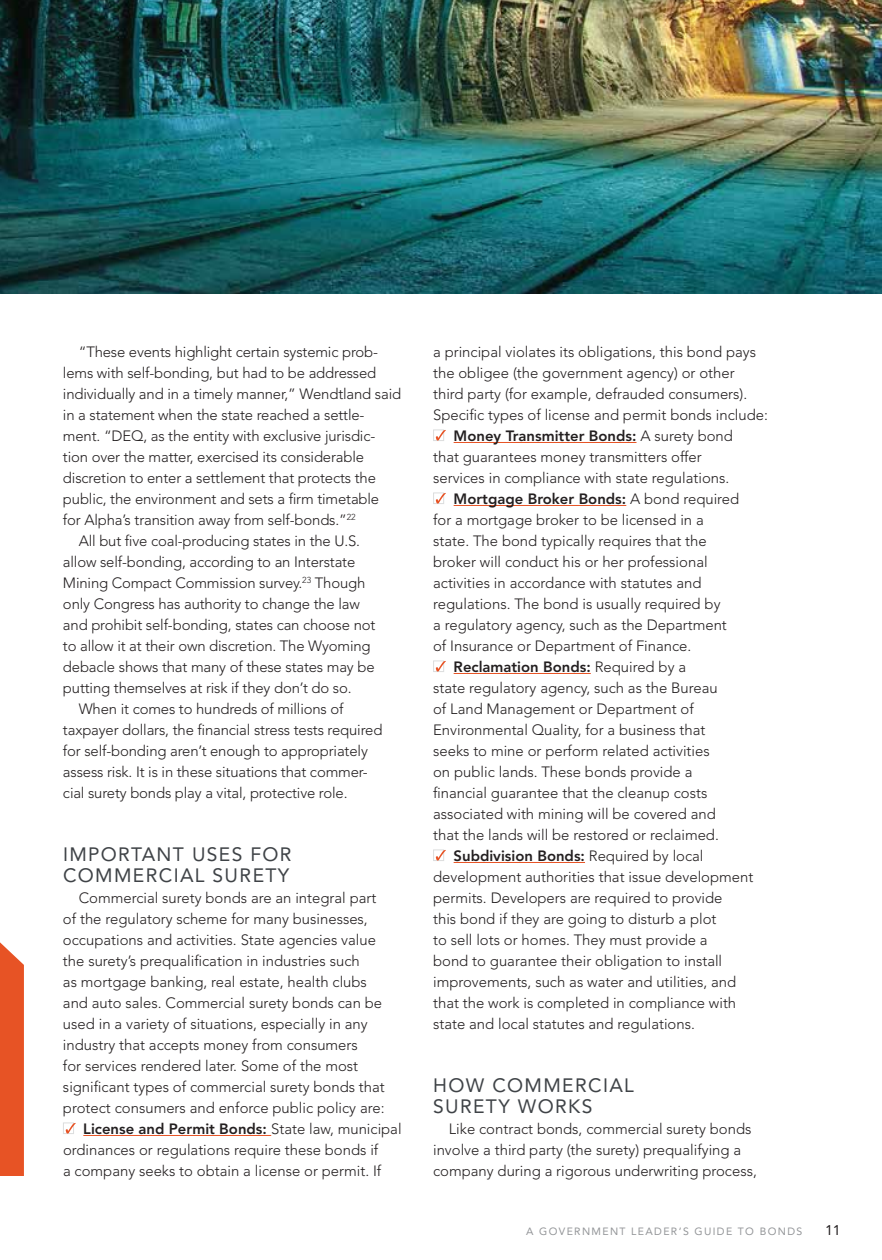
<style>
.page{position:relative;width:882px;height:1260px;background:#fff}
.page>*{position:absolute;margin:0;border:0;box-sizing:border-box;transform-origin:0 0}
.t1{font:19.25px/21px "Avenir";letter-spacing:.07em;color:#3f4347}
.t2{font:300 14.88px/21px "Avenir";color:#231f20}
.t3{font:800 14.88px "Avenir";color:#231f20}
.t4{font:14px "Avenir";color:#231f20}
.t5{font:10.5px "Avenir";letter-spacing:.13em;color:#939598}
.s1{font-weight:300}
</style>
<div class="page">
<svg style="left:0;top:942px;width:24px;height:234px"></svg>
<img style="left:0;top:0;width:882px;height:294px">
<hr style="left:83px;top:1135px;width:188px;height:1px;background:#e75325">
<div style="left:63px;top:1122px;width:11px;height:12px;border:1px solid #dcddde"></div>
<svg style="left:66px;top:1123px;width:10px;height:11px"></svg>
<hr style="left:454px;top:442px;width:183px;height:1px;background:#e75325">
<hr style="left:454px;top:505px;width:172px;height:1px;background:#e75325">
<hr style="left:454px;top:673px;width:137px;height:1px;background:#e75325">
<hr style="left:454px;top:862px;width:131px;height:1px;background:#e75325">
<div style="left:433px;top:429px;width:11px;height:12px;border:1px solid #dcddde"></div>
<svg style="left:436px;top:430px;width:10px;height:11px"></svg>
<div style="left:433px;top:492px;width:11px;height:12px;border:1px solid #dcddde"></div>
<svg style="left:436px;top:493px;width:10px;height:11px"></svg>
<div style="left:433px;top:660px;width:11px;height:12px;border:1px solid #dcddde"></div>
<svg style="left:436px;top:661px;width:10px;height:11px"></svg>
<div style="left:433px;top:849px;width:11px;height:12px;border:1px solid #dcddde"></div>
<svg style="left:436px;top:850px;width:10px;height:11px"></svg>
<p class="t2" style="left:79px;top:341px;width:301px">“These events highlight certain systemic prob-</p>
<p class="t2" style="left:63px;top:362px;width:315px">lems with self-bonding, but had to be addressed</p>
<p class="t2" style="left:63px;top:383px;width:340px">individually and in a timely manner,” Wendtland said</p>
<p class="t2" style="left:63px;top:404px;width:303px">in a statement when the state reached a settle-</p>
<p class="t2" style="left:63px;top:425px;width:314px">ment. “DEQ, as the entity with exclusive jurisdic-</p>
<p class="t2" style="left:63px;top:446px;width:303px">tion over the matter, exercised its considerable</p>
<p class="t2" style="left:63px;top:467px;width:314px">discretion to enter a settlement that protects the</p>
<p class="t2" style="left:63px;top:488px;width:318px">public, the environment and sets a firm timetable</p>
<p class="t2" style="left:63px;top:509px;width:294px">for Alpha’s transition away from self-bonds.”<sup>22</sup></p>
<p class="t2" style="left:79px;top:530px;width:283px">All but five coal-producing states in the U.S.</p>
<p class="t2" style="left:63px;top:551px;width:294px">allow self-bonding, according to an Interstate</p>
<p class="t2" style="left:63px;top:572px;width:304px">Mining Compact Commission survey.<sup>23</sup> Though</p>
<p class="t2" style="left:63px;top:593px;width:298px">only Congress has authority to change the law</p>
<p class="t2" style="left:63px;top:614px;width:314px">and prohibit self-bonding, states can choose not</p>
<p class="t2" style="left:63px;top:635px;width:309px">to allow it at their own discretion. The Wyoming</p>
<p class="t2" style="left:63px;top:656px;width:313px">debacle shows that many of these states may be</p>
<p class="t2" style="left:63px;top:677px;width:290px">putting themselves at risk if they don’t do so.</p>
<p class="t2" style="left:79px;top:698px;width:266px">When it comes to hundreds of millions of</p>
<p class="t2" style="left:63px;top:719px;width:321px">taxpayer dollars, the financial stress tests required</p>
<p class="t2" style="left:63px;top:740px;width:306px">for self-bonding aren’t enough to appropriately</p>
<p class="t2" style="left:63px;top:761px;width:306px">assess risk. It is in these situations that commer-</p>
<p class="t2" style="left:63px;top:782px;width:286px">cial surety bonds play a vital, protective role.</p>
<p class="t1" style="left:63px;top:844px;width:230px">IMPORTANT USES FOR<br>COMMERCIAL SURETY</p>
<p class="t2" style="left:79px;top:887px;width:299px">Commercial surety bonds are an integral part</p>
<p class="t2" style="left:63px;top:908px;width:306px">of the regulatory scheme for many businesses,</p>
<p class="t2" style="left:63px;top:929px;width:315px">occupations and activities. State agencies value</p>
<p class="t2" style="left:63px;top:950px;width:298px">the surety’s prequalification in industries such</p>
<p class="t2" style="left:63px;top:971px;width:305px">as mortgage banking, real estate, health clubs</p>
<p class="t2" style="left:63px;top:992px;width:321px">and auto sales. Commercial surety bonds can be</p>
<p class="t2" style="left:63px;top:1013px;width:306px">used in a variety of situations, especially in any</p>
<p class="t2" style="left:63px;top:1034px;width:296px">industry that accepts money from consumers</p>
<p class="t2" style="left:63px;top:1055px;width:297px">for services rendered later. Some of the most</p>
<p class="t2" style="left:63px;top:1076px;width:323px">significant types of commercial surety bonds that</p>
<p class="t2" style="left:63px;top:1097px;width:323px">protect consumers and enforce public policy are:</p>
<p class="t3" style="left:83px;top:1120px;width:320px">License and Permit Bonds: <span class="s1">State law, municipal</span></p>
<p class="t2" style="left:63px;top:1139px;width:317px">ordinances or regulations require these bonds if</p>
<p class="t2" style="left:63px;top:1160px;width:320px">a company seeks to obtain a license or permit. If</p>
<p class="t2" style="left:433px;top:341px;width:324px">a principal violates its obligations, this bond pays</p>
<p class="t2" style="left:433px;top:362px;width:303px">the obligee (the government agency) or other</p>
<p class="t2" style="left:433px;top:383px;width:316px">third party (for example, defrauded consumers).</p>
<p class="t2" style="left:433px;top:404px;width:336px">Specific types of license and permit bonds include:</p>
<p class="t3" style="left:454px;top:427px;width:281px">Money Transmitter Bonds: <span class="s1">A surety bond</span></p>
<p class="t2" style="left:433px;top:446px;width:270px">that guarantees money transmitters offer</p>
<p class="t2" style="left:433px;top:467px;width:298px">services in compliance with state regulations.</p>
<p class="t3" style="left:454px;top:490px;width:287px">Mortgage Broker Bonds: <span class="s1">A bond required</span></p>
<p class="t2" style="left:433px;top:509px;width:272px">for a mortgage broker to be licensed in a</p>
<p class="t2" style="left:433px;top:530px;width:275px">state. The bond typically requires that the</p>
<p class="t2" style="left:433px;top:551px;width:276px">broker will conduct his or her professional</p>
<p class="t2" style="left:433px;top:572px;width:270px">activities in accordance with statutes and</p>
<p class="t2" style="left:433px;top:593px;width:289px">regulations. The bond is usually required by</p>
<p class="t2" style="left:433px;top:614px;width:295px">a regulatory agency, such as the Department</p>
<p class="t2" style="left:433px;top:635px;width:260px">of Insurance or Department of Finance.</p>
<p class="t3" style="left:454px;top:658px;width:234px">Reclamation Bonds: <span class="s1">Required by a</span></p>
<p class="t2" style="left:433px;top:677px;width:286px">state regulatory agency, such as the Bureau</p>
<p class="t2" style="left:433px;top:698px;width:262px">of Land Management or Department of</p>
<p class="t2" style="left:433px;top:719px;width:274px">Environmental Quality, for a business that</p>
<p class="t2" style="left:433px;top:740px;width:278px">seeks to mine or perform related activities</p>
<p class="t2" style="left:433px;top:761px;width:261px">on public lands. These bonds provide a</p>
<p class="t2" style="left:433px;top:782px;width:276px">financial guarantee that the cleanup costs</p>
<p class="t2" style="left:433px;top:803px;width:284px">associated with mining will be covered and</p>
<p class="t2" style="left:433px;top:824px;width:287px">that the lands will be restored or reclaimed.</p>
<p class="t3" style="left:454px;top:847px;width:251px">Subdivision Bonds: <span class="s1">Required by local</span></p>
<p class="t2" style="left:433px;top:866px;width:322px">development authorities that issue development</p>
<p class="t2" style="left:433px;top:887px;width:291px">permits. Developers are required to provide</p>
<p class="t2" style="left:433px;top:908px;width:285px">this bond if they are going to disturb a plot</p>
<p class="t2" style="left:433px;top:929px;width:276px">to sell lots or homes. They must provide a</p>
<p class="t2" style="left:433px;top:950px;width:291px">bond to guarantee their obligation to install</p>
<p class="t2" style="left:433px;top:971px;width:305px">improvements, such as water and utilities, and</p>
<p class="t2" style="left:433px;top:992px;width:305px">that the work is completed in compliance with</p>
<p class="t2" style="left:433px;top:1013px;width:263px">state and local statutes and regulations.</p>
<p class="t1" style="left:433px;top:1075px;width:202px">HOW COMMERCIAL<br>SURETY WORKS</p>
<p class="t2" style="left:433px;top:1118px;width:325px;text-indent:16px">Like contract bonds, commercial surety bonds involve a third party (the surety) prequalifying a company during a rigorous underwriting process,</p>
<p class="t5" style="left:526px;top:1225px;width:278px">A GOVERNMENT LEADER’S GUIDE TO BONDS</p>
<p class="t4" style="left:825px;top:1222px;width:17px">11</p>
</div>
